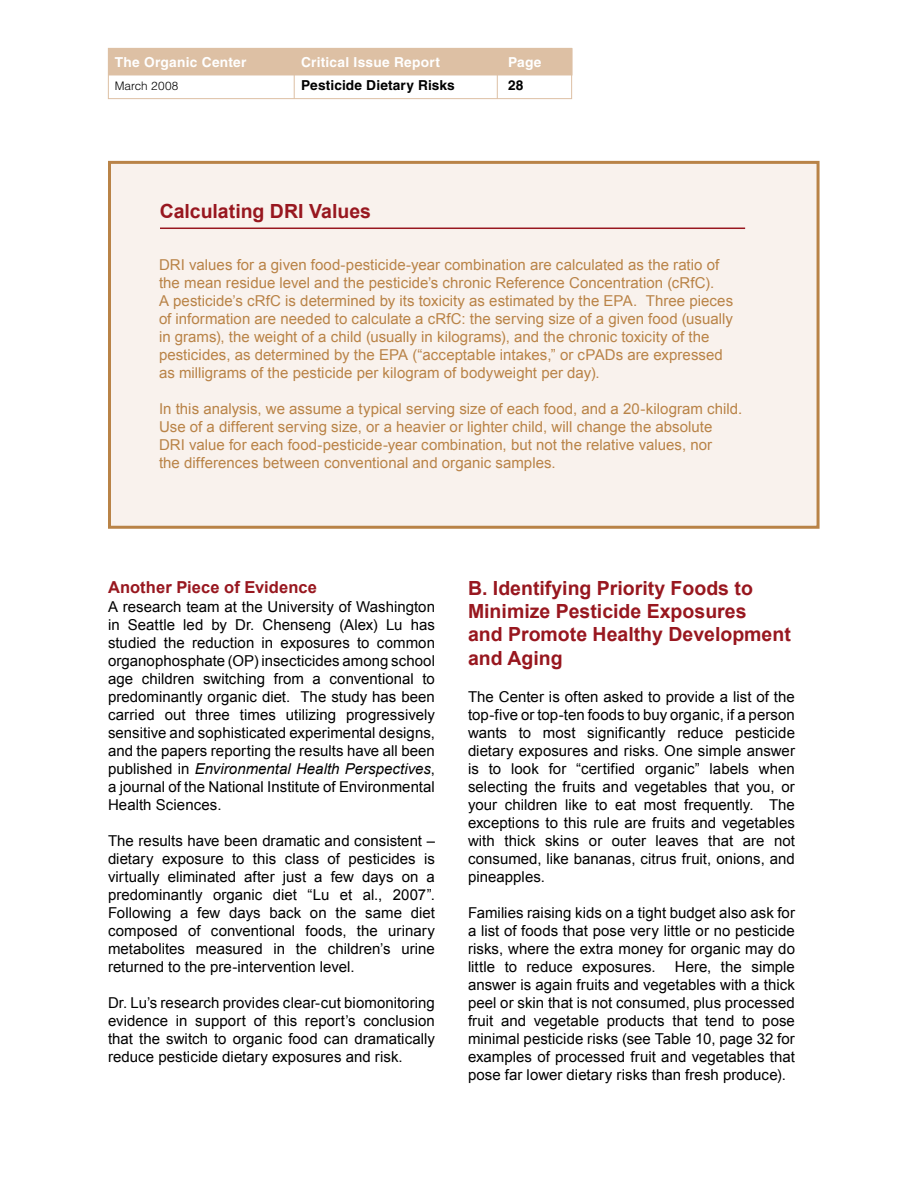
<style>
.page{position:relative;width:918px;height:1188px;background:#fff}
.page>*{position:absolute;margin:0;border:0;box-sizing:border-box;transform-origin:0 0}
.t1{font:700 19.5px/23.4px "Arial";color:#98171f}
.t2{font:700 16.5px "Arial";letter-spacing:.005em;color:#98171f}
.t3{font:15px/18px "Arial";letter-spacing:.005em;color:#000;text-align:justify}
.t4{font:15px/18px "Arial";letter-spacing:.005em;color:#b98347}
.t5{font:700 13.8px "Helvetica";letter-spacing:.02em;color:#fff}
.t6{font:700 13.8px "Helvetica";letter-spacing:.01em;color:#000}
.t7{font:300 11.7px "Helvetica";letter-spacing:.01em;color:#000}
.s1{font-style:italic}
</style>
<div class="page">
<div style="left:108px;top:48px;width:464px;height:51px;border:1px solid #ddc0a4"></div>
<div style="left:109px;top:49px;width:463px;height:26px;background:#ddc0a4"></div>
<div style="left:108px;top:48px;width:464px;height:27px;border:1px solid #ddc0a4"></div>
<hr style="left:294px;top:48px;width:1px;height:51px;background:#ddc0a4">
<hr style="left:497px;top:48px;width:1px;height:51px;background:#ddc0a4">
<div style="left:110px;top:162px;width:708px;height:365px;background:#f9f2ed"></div>
<div style="left:108px;top:161px;width:712px;height:368px;border:3px solid #b98347"></div>
<hr style="left:160px;top:228px;width:585px;height:1px;background:#98171f">
<p class="t5" style="left:115px;top:54px;width:133px">The Organic Center</p>
<p class="t5" style="left:301px;top:54px;width:140px">Critical Issue Report</p>
<p class="t5" style="left:508px;top:54px;width:35px">Page</p>
<p class="t7" style="left:115px;top:79px;width:65px">March 2008</p>
<p class="t6" style="left:301px;top:77px;width:155px">Pesticide Dietary Risks</p>
<p class="t6" style="left:508px;top:77px;width:17px">28</p>
<h1 class="t1" style="left:160px;top:199px;width:213px">Calculating DRI Values</h1>
<p class="t4" style="left:159px;top:256px;width:576px">DRI values for a given food-pesticide-year combination are calculated as the ratio of the mean residue level and the pesticide’s chronic Reference Concentration (cRfC).<br>A pesticide’s cRfC is determined by its toxicity as estimated by the EPA. Three pieces of information are needed to calculate a cRfC: the serving size of a given food (usually in grams), the weight of a child (usually in kilograms), and the chronic toxicity of the pesticides, as determined by the EPA (“acceptable intakes,” or cPADs are expressed as milligrams of the pesticide per kilogram of bodyweight per day).</p>
<p class="t4" style="left:159px;top:400px;width:585px">In this analysis, we assume a typical serving size of each food, and a 20-kilogram child.<br>Use of a different serving size, or a heavier or lighter child, will change the absolute<br>DRI value for each food-pesticide-year combination, but not the relative values, nor<br>the differences between conventional and organic samples.</p>
<p class="t2" style="left:108px;top:577px;width:211px">Another Piece of Evidence</p>
<p class="t3" style="left:108px;top:598px;width:329px">A research team at the University of Washington in Seattle led by Dr. Chenseng (Alex) Lu has studied the reduction in exposures to common organophosphate (OP) insecticides among school age children switching from a conventional to predominantly organic diet. The study has been carried out three times utilizing progressively sensitive and sophisticated experimental designs, and the papers reporting the results have all been published in <span class="s1">Environmental Health Perspectives</span>, a journal of the National Institute of Environmental Health Sciences.</p>
<p class="t3" style="left:108px;top:832px;width:329px">The results have been dramatic and consistent – dietary exposure to this class of pesticides is virtually eliminated after just a few days on a predominantly organic diet “Lu et al., 2007”.<br>Following a few days back on the same diet composed of conventional foods, the urinary metabolites measured in the children’s urine returned to the pre-intervention level.</p>
<p class="t3" style="left:108px;top:994px;width:328px">Dr. Lu’s research provides clear-cut biomonitoring evidence in support of this report’s conclusion that the switch to organic food can dramatically reduce pesticide dietary exposures and risk.</p>
<h1 class="t1" style="left:468px;top:576px;width:324px">B. Identifying Priority Foods to<br>Minimize Pesticide Exposures<br>and Promote Healthy Development and Aging</h1>
<p class="t3" style="left:468px;top:688px;width:329px">The Center is often asked to provide a list of the top-five or top-ten foods to buy organic, if a person wants to most significantly reduce pesticide dietary exposures and risks. One simple answer is to look for “certified organic” labels when selecting the fruits and vegetables that you, or your children like to eat most frequently. The exceptions to this rule are fruits and vegetables with thick skins or outer leaves that are not consumed, like bananas, citrus fruit, onions, and pineapples.</p>
<p class="t3" style="left:468px;top:904px;width:329px">Families raising kids on a tight budget also ask for a list of foods that pose very little or no pesticide risks, where the extra money for organic may do little to reduce exposures.</p>
<p class="t3" style="left:468px;top:958px;width:328px;text-indent:207px">Here, the simple answer is again fruits and vegetables with a thick peel or skin that is not consumed, plus processed fruit and vegetable products that tend to pose minimal pesticide risks (see Table 10, page 32 for examples of processed fruit and vegetables that pose far lower dietary risks than fresh produce).</p>
</div>
